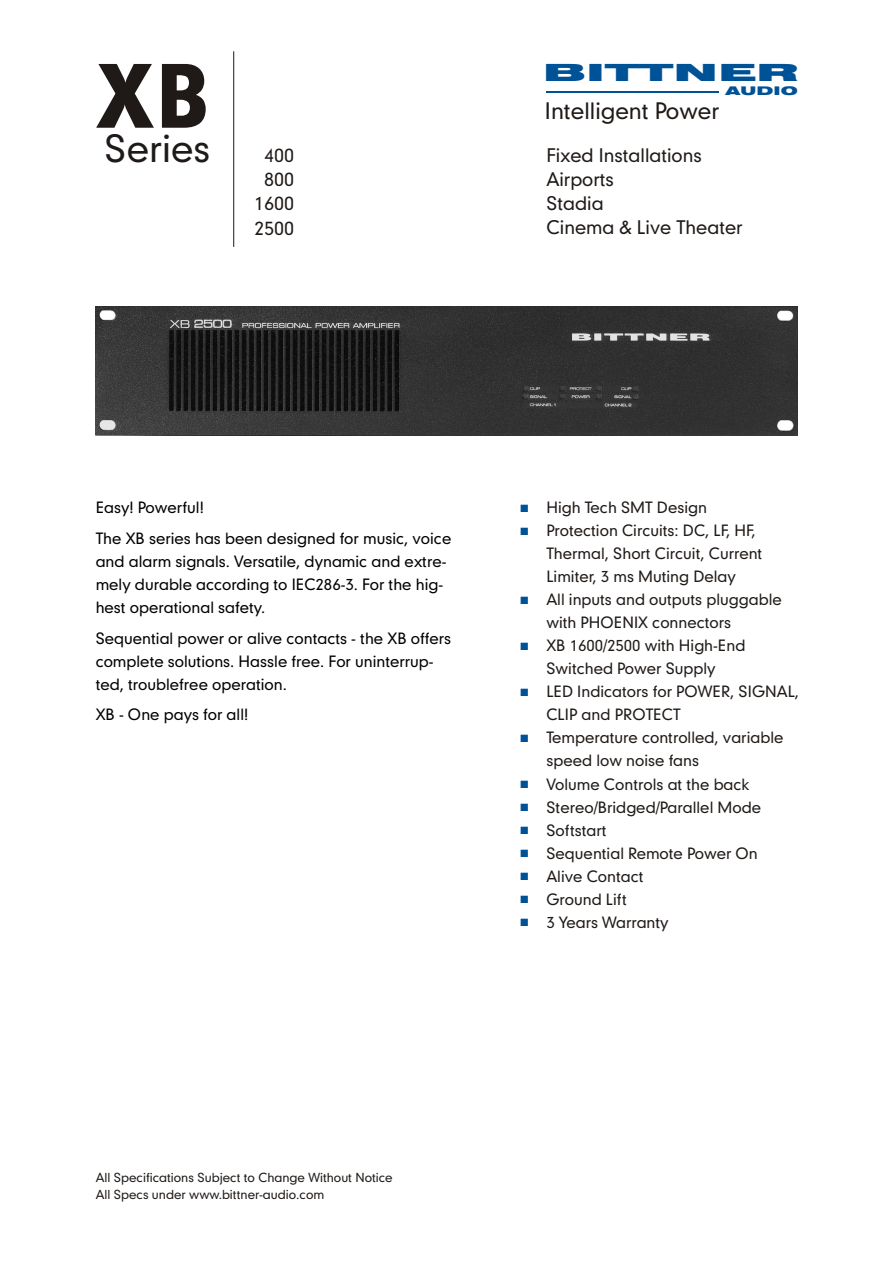
<style>
.page{position:relative;width:894px;height:1263px;background:#fff}
.page>*{position:absolute;margin:0;border:0;box-sizing:border-box;transform-origin:0 0}
.t1{font:700 83.4px "Geometr 706 Md BT";color:#1f1a17}
.t2{font:36px "Geometr 706 Md BT";color:#1f1a17}
.t3{font:23.7px "Swis 721 Blk Ex BT";color:#005296;scale:1.82 1}
.t4{font:21.9px "Geometr 706 Md BT";color:#1f1a17}
.t5{font:18px/24.2px "Geometr 706 Md BT";color:#1f1a17}
.t6{font:15px/23px "Geometr 706 Md BT";color:#1f1a17}
.t7{font:15px/23px "Geometr 706 Md BT";color:#000}
.t8{font:12px/17px "Geometr 706 Md BT";color:#1f1a17}
.t9{font:11.85px "Swis 721 Blk Ex BT";color:#005296;scale:1.37 1}
</style>
<div class="page">
<hr style="left:546px;top:91px;width:173px;height:2px;background:#005296">
<hr style="left:233px;top:51px;width:1px;height:196px;background:#1f1a17">
<img style="left:96px;top:306px;width:701px;height:130px">
<h1 class="t1" style="left:96px;top:64px;width:115px">XB</h1>
<h2 class="t2" style="left:105px;top:134px;width:107px">Series</h2>
<p class="t5" style="left:254px;top:145px;width:42px;text-align:center">400<br>800<br>1600<br>2500</p>
<h3 class="t3" style="left:543px;top:63px;width:142px">BITTNER</h3>
<p class="t9" style="left:726px;top:86px;width:54px">AUDIO</p>
<h3 class="t4" style="left:545px;top:102px;width:176px">Intelligent Power</h3>
<p class="t5" style="left:546px;top:145px;width:198px">Fixed Installations<br>Airports<br>Stadia<br>Cinema &amp; Live Theater</p>
<p class="t7" style="left:96px;top:494px;width:357px;line-height:30.8px">Easy! Powerful!<br>The XB series has been designed for music, voice</p>
<p class="t7" style="left:96px;top:552px;width:352px">and alarm signals. Versatile, dynamic and extre&shy;mely durable according to IEC286-3. For the hig&shy;hest operational safety.</p>
<p class="t7" style="left:96px;top:628px;width:357px">Sequential power or alive contacts - the XB offers complete solutions. Hassle free. For uninterrup&shy;ted, troublefree operation.</p>
<p class="t7" style="left:96px;top:705px;width:154px">XB - One pays for all!</p>
<p class="t6" style="left:546px;top:498px;width:254px">High Tech SMT Design<br>Protection Circuits: DC, LF, HF,<br>Thermal, Short Circuit, Current<br>Limiter, 3 ms Muting Delay<br>All inputs and outputs pluggable with PHOENIX connectors<br>XB 1600/2500 with High-End<br>Switched Power Supply<br>LED Indicators for POWER, SIGNAL,<br>CLIP and PROTECT<br>Temperature controlled, variable speed low noise fans<br>Volume Controls at the back<br>Stereo/Bridged/Parallel Mode<br>Softstart<br>Sequential Remote Power On<br>Alive Contact<br>Ground Lift<br>3 Years Warranty</p>
<p class="t8" style="left:96px;top:1171px;width:299px">All Specifications Subject to Change Without Notice<br>All Specs under www.bittner-audio.com</p>
</div>
